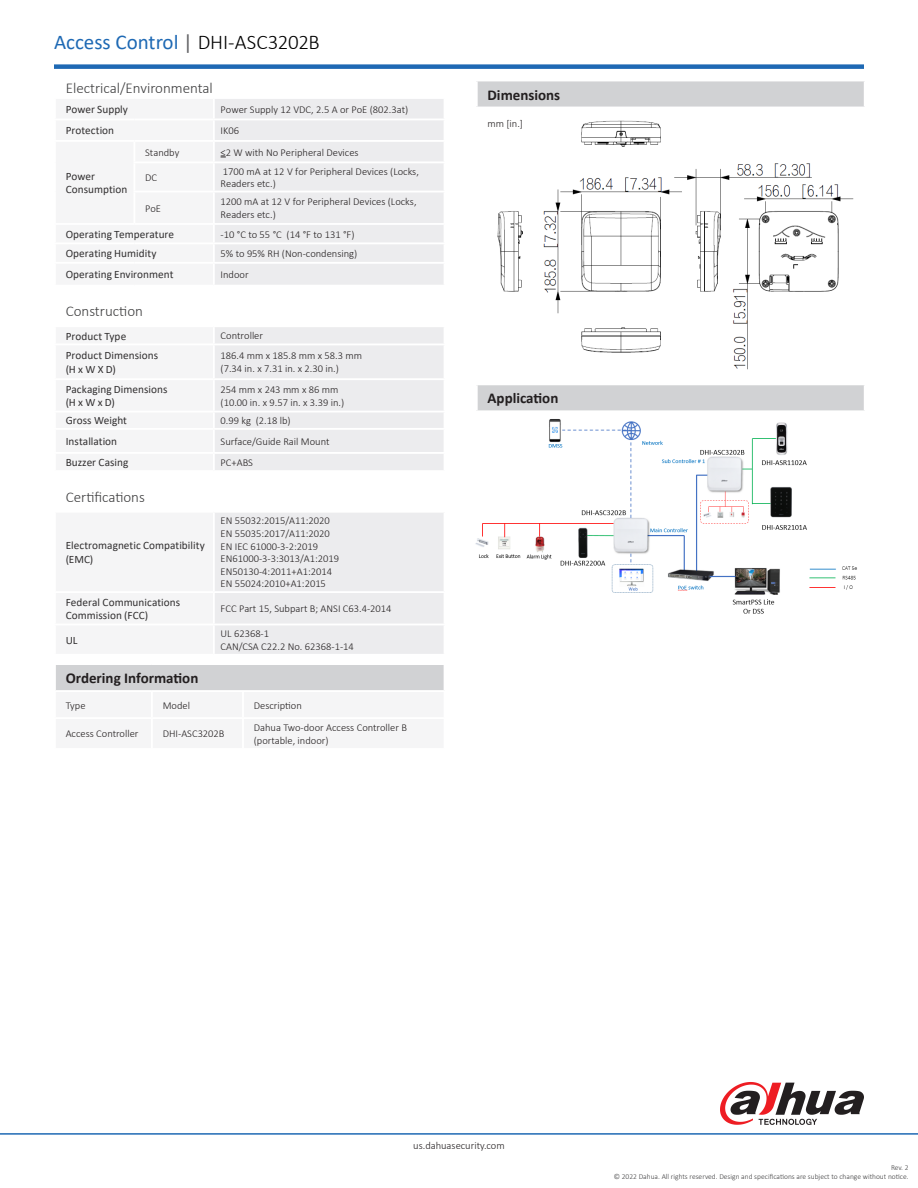
<style>
.page{position:relative;width:918px;height:1188px;background:#fff}
.page>*{position:absolute;margin:0;border:0;box-sizing:border-box;transform-origin:0 0}
.t1{font:21px "Calibri";color:#1e69b4}
.Specification_Headin{font:300 15px "Calibri";color:#3e3e3f}
.Section_Heading{font:700 15px "Calibri";color:#231f20}
.Specification_Catego{font:11.25px/13.5px "Calibri";color:#312f30}
.Specification_Value{font:300 10.5px/12.6px "Calibri";color:#231f20}
.Section_Heading-2{font:300 10.5px/12.6px "Calibri";color:#231f20}
.t2{font:300 7.5px "Calibri";color:#3e3e3f}
.s1{color:#636366}
.s2{font-weight:300;color:#000}
</style>
<div class="page">
<hr style="left:0;top:1133px;width:918px;height:2px;background:#1e69b4">
<div style="left:54px;top:64px;width:810px;height:5px;background:#1e69b4"></div>
<svg style="left:720px;top:1082px;width:144px;height:43px"></svg>
<svg style="left:215px;top:99px;width:229px;height:186px;background:#ededef"></svg>
<svg style="left:215px;top:327px;width:229px;height:143px;background:#ededef"></svg>
<div style="left:55px;top:512px;width:159px;height:80px;background:#f5f5f6"></div>
<div style="left:214px;top:512px;width:231px;height:80px;background:#ececee"></div>
<div style="left:215px;top:593px;width:229px;height:61px;background:#ececee"></div>
<hr style="left:54px;top:511px;width:160px;height:2px;background:#fff">
<hr style="left:214px;top:511px;width:232px;height:2px;background:#fff">
<hr style="left:54px;top:591px;width:160px;height:2px;background:#fff">
<hr style="left:214px;top:591px;width:232px;height:2px;background:#fff">
<hr style="left:214px;top:624px;width:232px;height:1px;background:#fff">
<hr style="left:54px;top:513px;width:2px;height:78px;background:#fff">
<hr style="left:213px;top:513px;width:2px;height:78px;background:#fff">
<hr style="left:444px;top:513px;width:2px;height:78px;background:#fff">
<div style="left:55px;top:664px;width:390px;height:27px;background:#d1d2d4"></div>
<hr style="left:54px;top:663px;width:98px;height:2px;background:#fff">
<hr style="left:152px;top:663px;width:91px;height:2px;background:#fff">
<hr style="left:243px;top:663px;width:203px;height:2px;background:#fff">
<hr style="left:54px;top:690px;width:98px;height:2px;background:#fff">
<hr style="left:152px;top:690px;width:91px;height:2px;background:#fff">
<hr style="left:243px;top:690px;width:203px;height:2px;background:#fff">
<hr style="left:54px;top:665px;width:2px;height:25px;background:#fff">
<hr style="left:444px;top:665px;width:2px;height:25px;background:#fff">
<div style="left:477px;top:80px;width:388px;height:27px;background:#d1d2d4"></div>
<hr style="left:476px;top:80px;width:390px;height:1px;background:#fff">
<hr style="left:476px;top:81px;width:2px;height:26px;background:#fff">
<hr style="left:864px;top:81px;width:2px;height:26px;background:#fff">
<img style="left:497px;top:120px;width:357px;height:250px">
<div style="left:477px;top:384px;width:388px;height:27px;background:#d1d2d4"></div>
<hr style="left:476px;top:383px;width:390px;height:2px;background:#fff">
<hr style="left:476px;top:410px;width:390px;height:2px;background:#fff">
<hr style="left:476px;top:385px;width:2px;height:25px;background:#fff">
<hr style="left:864px;top:385px;width:2px;height:25px;background:#fff">
<img style="left:475px;top:419px;width:382px;height:195px">
<p class="t1" style="left:54px;top:27px;width:267px">Access Control <span class="s1">|</span> <span class="s2">DHI-ASC3202B</span></p>
<p class="Specification_Headin" style="left:66px;top:79px;width:149px">Electrical/Environmental</p>
<p class="Specification_Catego" style="left:66px;top:102px;width:64px">Power Supply</p>
<p class="Specification_Value" style="left:221px;top:103px;width:189px">Power Supply 12 VDC, 2.5 A or PoE (802.3at)</p>
<p class="Specification_Catego" style="left:66px;top:124px;width:50px">Protection</p>
<p class="Specification_Value" style="left:221px;top:124px;width:20px">IK06</p>
<p class="Specification_Catego" style="left:66px;top:169px;width:63px">Power<br>Consumption</p>
<p class="Specification_Value" style="left:145px;top:146px;width:36px">Standby</p>
<p class="Specification_Value" style="left:221px;top:146px;width:140px">≤2 W with No Peripheral Devices</p>
<p class="Specification_Value" style="left:145px;top:171px;width:13px">DC</p>
<p class="Specification_Value" style="left:221px;top:165px;width:200px">1700 mA at 12 V for Peripheral Devices (Locks,<br>Readers etc.)</p>
<p class="Specification_Value" style="left:145px;top:202px;width:17px">PoE</p>
<p class="Specification_Value" style="left:221px;top:196px;width:198px">1200 mA at 12 V for Peripheral Devices (Locks,<br>Readers etc.)</p>
<p class="Specification_Catego" style="left:66px;top:227px;width:110px">Operating Temperature</p>
<p class="Specification_Value" style="left:221px;top:228px;width:136px">-10 °C to 55 °C (14 °F to 131 °F)</p>
<p class="Specification_Catego" style="left:66px;top:247px;width:92px">Operating Humidity</p>
<p class="Specification_Value" style="left:221px;top:247px;width:138px">5% to 95% RH (Non-condensing)</p>
<p class="Specification_Catego" style="left:66px;top:268px;width:109px">Operating Environment</p>
<p class="Specification_Value" style="left:221px;top:268px;width:30px">Indoor</p>
<p class="Specification_Headin" style="left:66px;top:302px;width:79px">Construction</p>
<p class="Specification_Catego" style="left:66px;top:329px;width:62px">Product Type</p>
<p class="Specification_Value" style="left:221px;top:329px;width:44px">Controller</p>
<p class="Specification_Catego" style="left:66px;top:349px;width:94px">Product Dimensions</p>
<p class="Specification_Catego" style="left:66px;top:362px;width:52px">(H x W X D)</p>
<p class="Specification_Value" style="left:221px;top:350px;width:143px">186.4 mm x 185.8 mm x 58.3 mm</p>
<p class="Specification_Value" style="left:221px;top:362px;width:120px">(7.34 in. x 7.31 in. x 2.30 in.)</p>
<p class="Specification_Catego" style="left:66px;top:382px;width:103px">Packaging Dimensions</p>
<p class="Specification_Catego" style="left:66px;top:396px;width:51px">(H x W x D)</p>
<p class="Specification_Value" style="left:221px;top:383px;width:119px">254 mm x 243 mm x 86 mm</p>
<p class="Specification_Value" style="left:221px;top:396px;width:125px">(10.00 in. x 9.57 in. x 3.39 in.)</p>
<p class="Specification_Catego" style="left:66px;top:414px;width:63px">Gross Weight</p>
<p class="Specification_Value" style="left:221px;top:414px;width:72px">0.99 kg (2.18 lb)</p>
<p class="Specification_Catego" style="left:66px;top:434px;width:53px">Installation</p>
<p class="Specification_Value" style="left:221px;top:435px;width:111px">Surface/Guide Rail Mount</p>
<p class="Specification_Catego" style="left:66px;top:455px;width:64px">Buzzer Casing</p>
<p class="Specification_Value" style="left:221px;top:456px;width:34px">PC+ABS</p>
<p class="Specification_Headin" style="left:66px;top:487px;width:81px">Certifications</p>
<p class="Specification_Catego" style="left:66px;top:539px;width:141px">Electromagnetic Compatibility</p>
<p class="Specification_Catego" style="left:66px;top:552px;width:29px">(EMC)</p>
<p class="Specification_Value" style="left:221px;top:514px;width:111px">EN 55032:2015/A11:2020</p>
<p class="Specification_Value" style="left:221px;top:527px;width:111px">EN 55035:2017/A11:2020</p>
<p class="Specification_Value" style="left:221px;top:540px;width:99px">EN IEC 61000-3-2:2019</p>
<p class="Specification_Value" style="left:221px;top:552px;width:120px">EN61000-3-3:3013/A1:2019</p>
<p class="Specification_Value" style="left:221px;top:565px;width:113px">EN50130-4:2011+A1:2014</p>
<p class="Specification_Value" style="left:221px;top:577px;width:107px">EN 55024:2010+A1:2015</p>
<p class="Specification_Catego" style="left:66px;top:595px;width:116px">Federal Communications<br>Commission (FCC)</p>
<p class="Specification_Value" style="left:221px;top:602px;width:173px">FCC Part 15, Subpart B; ANSI C63.4-2014</p>
<p class="Specification_Catego" style="left:66px;top:633px;width:13px">UL</p>
<p class="Specification_Value" style="left:221px;top:627px;width:50px">UL 62368-1</p>
<p class="Specification_Value" style="left:221px;top:640px;width:135px">CAN/CSA C22.2 No. 62368-1-14</p>
<p class="Section_Heading" style="left:66px;top:668px;width:134px">Ordering Information</p>
<p class="Section_Heading-2" style="left:66px;top:699px;width:21px">Type</p>
<p class="Section_Heading-2" style="left:163px;top:699px;width:29px">Model</p>
<p class="Section_Heading-2" style="left:254px;top:699px;width:50px">Description</p>
<p class="Section_Heading-2" style="left:66px;top:728px;width:74px">Access Controller</p>
<p class="Section_Heading-2" style="left:163px;top:728px;width:63px">DHI-ASC3202B</p>
<p class="Section_Heading-2" style="left:254px;top:721px;width:155px">Dahua Two-door Access Controller B (portable, indoor)</p>
<p class="Section_Heading" style="left:488px;top:84px;width:74px">Dimensions</p>
<p class="Specification_Value" style="left:488px;top:118px;width:37px">mm [in.]</p>
<p class="Section_Heading" style="left:488px;top:388px;width:72px">Application</p>
<p class="Specification_Value" style="left:413px;top:1139px;width:93px">us.dahuasecurity.com</p>
<p class="t2" style="left:891px;top:1162px;width:19px">Rev. 2</p>
<p class="t2" style="left:614px;top:1171px;width:296px">© 2022 Dahua. All rights reserved. Design and specifications are subject to change without notice.</p>
</div>
